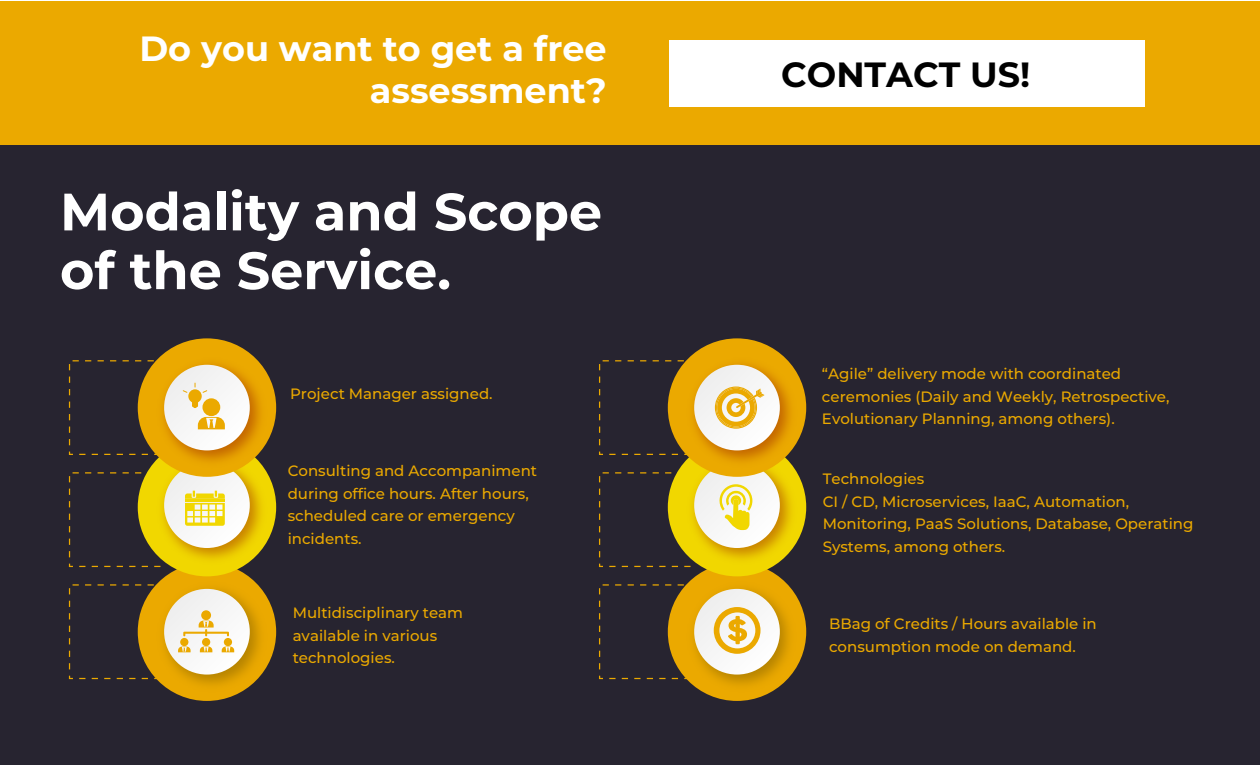
<style>
.page{position:relative;width:1260px;height:765px;background:#fff}
.page>*{position:absolute;margin:0;border:0;box-sizing:border-box;transform-origin:0 0}
.t1{font:700 52.5px/58.8px "Montserrat";color:#fff}
.t2{font:700 35px/42px "Montserrat";color:#fff;text-align:right}
.t3{font:700 35px "Montserrat";color:#000}
.t4{font:500 15px/22.5px "Montserrat";color:#eba900}
</style>
<div class="page">
<div style="left:1px;top:2px;width:1259px;height:763px;background:#272430"></div>
<div style="left:0;top:1px;width:1260px;height:144px;background:#eba900"></div>
<div style="left:669px;top:40px;width:475px;height:67px;background:#fff"></div>
<div style="left:69px;top:360px;width:98px;height:95px;border:1px dashed #eba900"></div>
<div style="left:69px;top:584px;width:98px;height:95px;border:1px dashed #eba900"></div>
<div style="left:69px;top:472px;width:98px;height:95px;border:1px dashed #eba900"></div>
<div style="left:138px;top:563px;width:138px;height:138px;background:#eba900;border-radius:50%"></div>
<div style="left:138px;top:438px;width:138px;height:138px;background:#f1d700;border-radius:50%"></div>
<img style="left:154px;top:471px;width:116px;height:98px">
<div style="left:164px;top:462px;width:86px;height:86px;background:#f7f7f7;border-radius:43px"></div>
<img style="left:154px;top:579px;width:116px;height:116px">
<div style="left:164px;top:589px;width:86px;height:86px;background:#f6f6f6;border-radius:43px"></div>
<div style="left:138px;top:338px;width:138px;height:139px;background:#eba900;border-radius:50%"></div>
<img style="left:154px;top:354px;width:116px;height:117px">
<div style="left:164px;top:365px;width:86px;height:85px;background:#f6f6f6;border-radius:43px"></div>
<div style="left:599px;top:360px;width:98px;height:95px;border:1px dashed #eba900"></div>
<div style="left:599px;top:584px;width:98px;height:95px;border:1px dashed #eba900"></div>
<div style="left:599px;top:472px;width:98px;height:95px;border:1px dashed #eba900"></div>
<div style="left:668px;top:563px;width:138px;height:138px;background:#eba900;border-radius:50%"></div>
<div style="left:668px;top:438px;width:138px;height:138px;background:#f1d700;border-radius:50%"></div>
<img style="left:684px;top:471px;width:116px;height:98px">
<div style="left:694px;top:462px;width:86px;height:86px;background:#f7f7f7;border-radius:43px"></div>
<img style="left:684px;top:579px;width:116px;height:116px">
<div style="left:694px;top:589px;width:86px;height:86px;background:#f6f6f6;border-radius:43px"></div>
<div style="left:668px;top:338px;width:138px;height:139px;background:#eba900;border-radius:50%"></div>
<img style="left:684px;top:354px;width:116px;height:117px">
<div style="left:694px;top:365px;width:86px;height:85px;background:#f5f5f5;border-radius:43px"></div>
<svg style="left:185px;top:491px;width:40px;height:35px"></svg>
<div style="left:202px;top:398px;width:18px;height:18px;background:#eba900;border-radius:50%"></div>
<svg style="left:198px;top:417px;width:27px;height:12px"></svg>
<svg style="left:183px;top:383px;width:24px;height:25px"></svg>
<div style="left:201px;top:610px;width:10px;height:10px;background:#eba900;border-radius:50%"></div>
<div style="left:202px;top:638px;width:8px;height:8px;background:#eba900;border-radius:50%"></div>
<svg style="left:200px;top:647px;width:12px;height:5px"></svg>
<div style="left:224px;top:638px;width:8px;height:8px;background:#eba900;border-radius:50%"></div>
<svg style="left:222px;top:647px;width:12px;height:5px"></svg>
<div style="left:180px;top:638px;width:8px;height:8px;background:#eba900;border-radius:50%"></div>
<svg style="left:178px;top:647px;width:13px;height:5px"></svg>
<svg style="left:183px;top:621px;width:46px;height:15px"></svg>
<svg style="left:715px;top:386px;width:49px;height:43px"></svg>
<svg style="left:719px;top:484px;width:33px;height:46px"></svg>
<svg style="left:714px;top:607px;width:47px;height:47px"></svg>
<h2 class="t2" style="left:139px;top:26px;width:469px">Do you want to get a free assessment?</h2>
<h1 class="t1" style="left:60px;top:180px;width:544px">Modality and Scope of the Service.</h1>
<p class="t4" style="left:290px;top:382px;width:204px">Project Manager assigned.</p>
<p class="t4" style="left:288px;top:459px;width:251px">Consulting and Accompaniment during office hours. After hours, scheduled care or emergency incidents.</p>
<p class="t4" style="left:293px;top:601px;width:172px">Multidisciplinary team available in various technologies.</p>
<h2 class="t3" style="left:781px;top:49px;width:251px">CONTACT US!</h2>
<p class="t4" style="left:822px;top:362px;width:349px">“Agile” delivery mode with coordinated ceremonies (Daily and Weekly, Retrospective,<br>Evolutionary Planning, among others).</p>
<p class="t4" style="left:823px;top:467px;width:372px">Technologies<br>CI / CD, Microservices, IaaC, Automation,<br>Monitoring, PaaS Solutions, Database, Operating<br>Systems, among others.</p>
<p class="t4" style="left:829px;top:612px;width:269px">BBag of Credits / Hours available in consumption mode on demand.</p>
</div>
